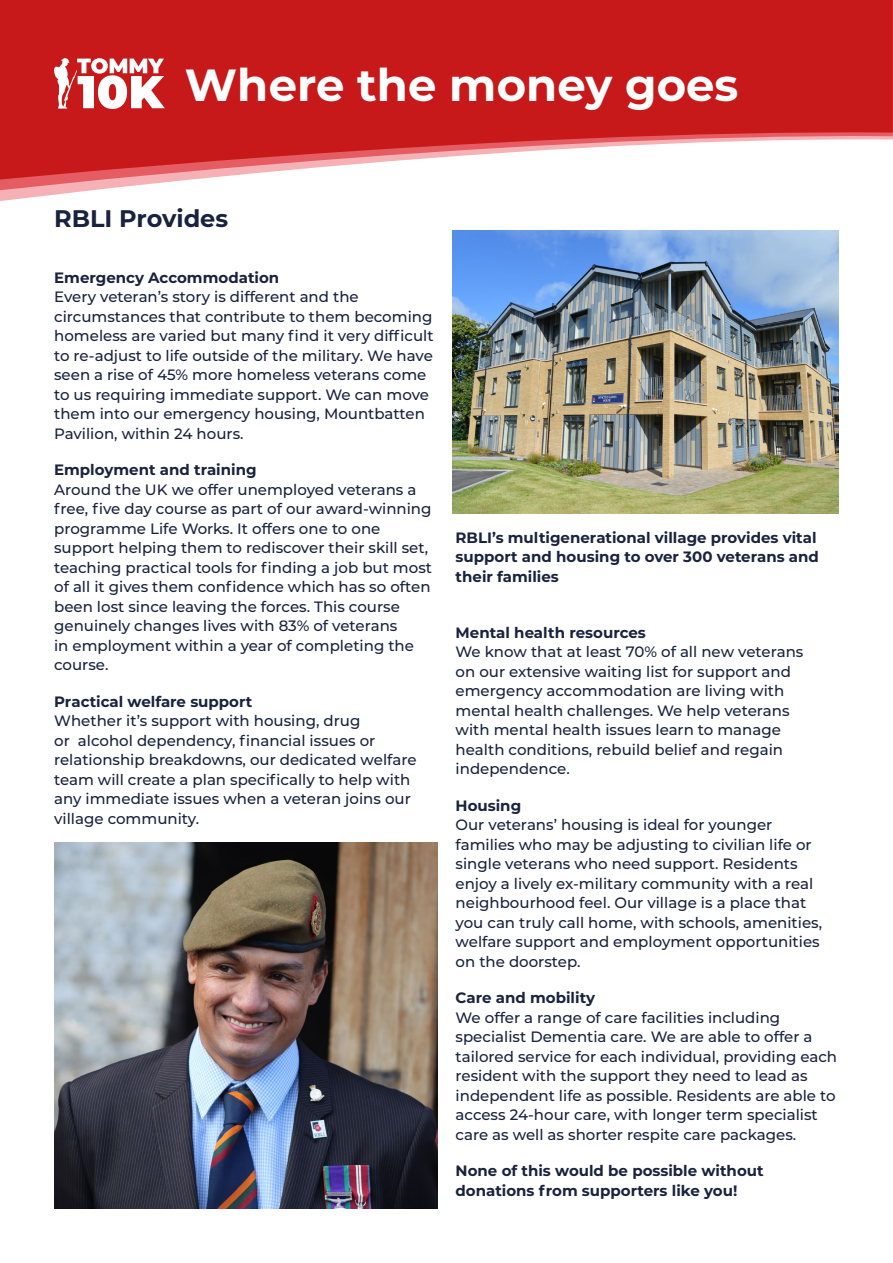
<style>
.page{position:relative;width:893px;height:1263px;background:#fff}
.page>*{position:absolute;margin:0;border:0;box-sizing:border-box;transform-origin:0 0}
.t1{font:700 45px "Montserrat";color:#fff}
.t2{font:700 24px "Montserrat";color:#19223e}
.t3{font:500 15px/19.5px "Montserrat";color:#19223e}
.t4{font:700 15px/19.5px "Montserrat";color:#19223e}
</style>
<div class="page">
<svg style="left:0;top:182px;width:167px;height:11px;fill:#f6b1b7"></svg>
<svg style="left:0;top:0;width:893px;height:182px;background:#d03c3d"></svg>
<img style="left:453px;top:230px;width:386px;height:284px">
<img style="left:54px;top:842px;width:384px;height:367px">
<svg style="left:54px;top:58px;width:111px;height:51px"></svg>
<h1 class="t1" style="left:185px;top:53px;width:555px">Where the money goes</h1>
<h2 class="t2" style="left:54px;top:201px;width:176px">RBLI Provides</h2>
<p class="t4" style="left:54px;top:267px;width:227px">Emergency Accommodation</p>
<p class="t3" style="left:54px;top:287px;width:381px">Every veteran’s story is different and the circumstances that contribute to them becoming homeless are varied but many find it very difficult to re-adjust to life outside of the military. We have seen a rise of 45% more homeless veterans come to us requiring immediate support. We can move them into our emergency housing, Mountbatten Pavilion, within 24 hours.</p>
<p class="t4" style="left:54px;top:460px;width:204px">Employment and training</p>
<p class="t3" style="left:54px;top:479px;width:379px">Around the UK we offer unemployed veterans a free, five day course as part of our award-winning programme Life Works. It offers one to one support helping them to rediscover their skill set, teaching practical tools for finding a job but most of all it gives them confidence which has so often been lost since leaving the forces. This course genuinely changes lives with 83% of veterans<br>in employment within a year of completing the course.</p>
<p class="t4" style="left:54px;top:691px;width:200px">Practical welfare support</p>
<p class="t3" style="left:54px;top:711px;width:364px">Whether it’s support with housing, drug<br>or alcohol dependency, financial issues or relationship breakdowns, our dedicated welfare team will create a plan specifically to help with any immediate issues when a veteran joins our village community.</p>
<p class="t4" style="left:456px;top:527px;width:365px">RBLI’s multigenerational village provides vital support and housing to over 300 veterans and their families</p>
<p class="t4" style="left:456px;top:622px;width:192px">Mental health resources</p>
<p class="t3" style="left:456px;top:641px;width:349px">We know that at least 70% of all new veterans on our extensive waiting list for support and emergency accommodation are living with mental health challenges. We help veterans with mental health issues learn to manage health conditions, rebuild belief and regain independence.</p>
<p class="t4" style="left:456px;top:795px;width:67px">Housing</p>
<p class="t3" style="left:456px;top:814px;width:368px">Our veterans’ housing is ideal for younger families who may be adjusting to civilian life or single veterans who need support. Residents enjoy a lively ex-military community with a real neighbourhood feel. Our village is a place that you can truly call home, with schools, amenities, welfare support and employment opportunities on the doorstep.</p>
<p class="t4" style="left:456px;top:987px;width:141px">Care and mobility</p>
<p class="t3" style="left:456px;top:1007px;width:383px">We offer a range of care facilities including specialist Dementia care. We are able to offer a tailored service for each individual, providing each resident with the support they need to lead as independent life as possible. Residents are able to access 24-hour care, with longer term specialist care as well as shorter respite care packages.</p>
<p class="t4" style="left:456px;top:1160px;width:310px">None of this would be possible without donations from supporters like you!</p>
</div>
